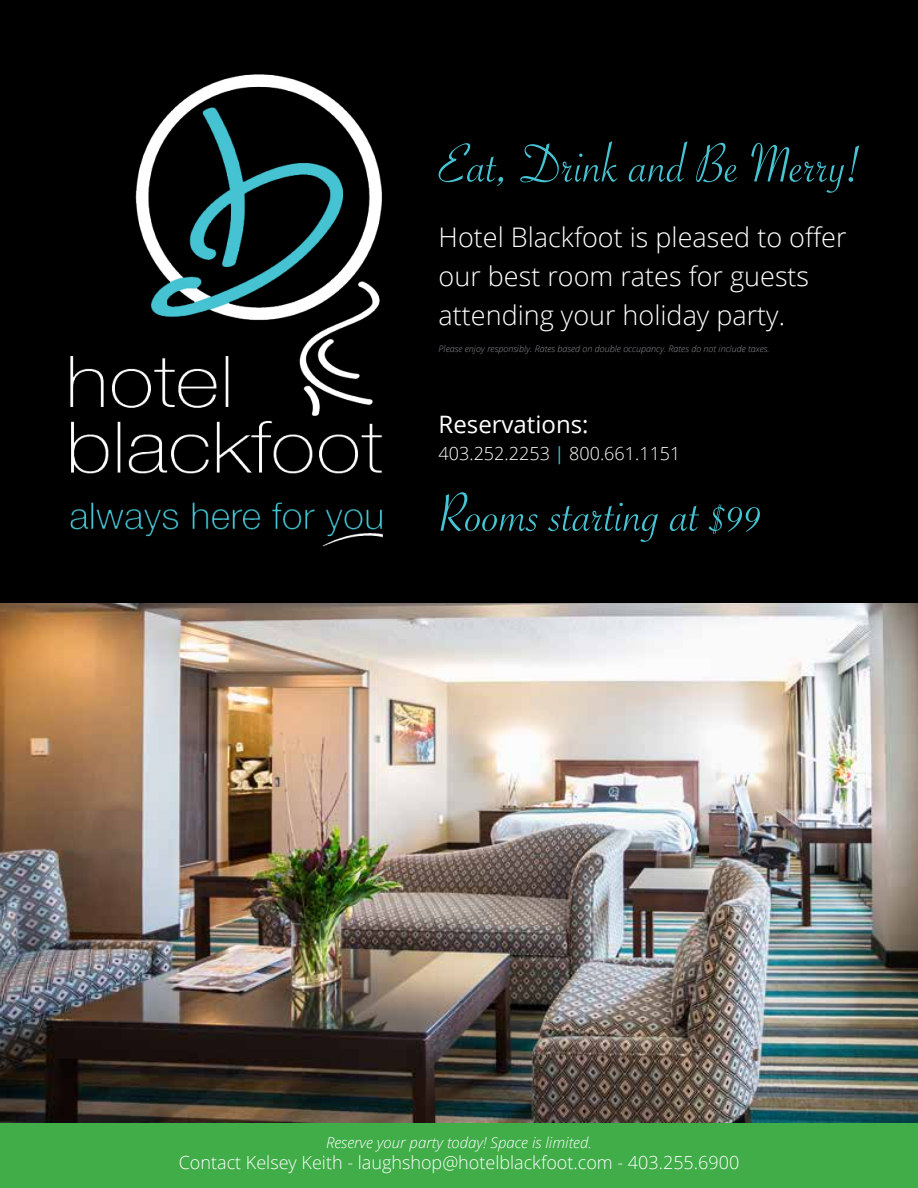
<style>
.page{position:relative;width:918px;height:1188px;background:#000}
.page>*{position:absolute;margin:0;border:0;box-sizing:border-box;transform-origin:0 0}
.t1{font:58.5px "Savoye Let Plain";color:#47c4d3}
.t2{font:300 27px/39px "Open Sans";color:#fff}
.t3{font:24px "Open Sans";color:#fff}
.t4{font:300 18px "Open Sans";color:#fff}
.t5{font:italic 300 15px "Open Sans";color:#fff}
.t6{font:italic 300 9px "Open Sans";color:#8d8f92}
.s1{font-weight:400;color:#47c4d3}
</style>
<div class="page">
<div style="left:0;top:1123px;width:918px;height:65px;background:#40ad49"></div>
<img style="left:70px;top:74px;width:313px;height:473px">
<img style="left:0;top:603px;width:918px;height:520px">
<h1 class="t1" style="left:439px;top:125px;width:425px">Eat, Drink and Be Merry!</h1>
<h2 class="t2" style="left:439px;top:217px;width:409px">Hotel Blackfoot is pleased to offer our best room rates for guests attending your holiday party.</h2>
<p class="t6" style="left:439px;top:343px;width:333px">Please enjoy responsibly. Rates based on double occupancy. Rates do not include taxes.</p>
<h3 class="t3" style="left:439px;top:408px;width:151px">Reservations:</h3>
<p class="t4" style="left:439px;top:442px;width:243px">403.252.2253 <span class="s1">|</span> 800.661.1151</p>
<h1 class="t1" style="left:439px;top:474px;width:326px">Rooms starting at $99</h1>
<p class="t5" style="left:326px;top:1132px;width:267px">Reserve your party today! Space is limited.</p>
<p class="t4" style="left:179px;top:1150px;width:562px">Contact Kelsey Keith - laughshop@hotelblackfoot.com - 403.255.6900</p>
</div>
